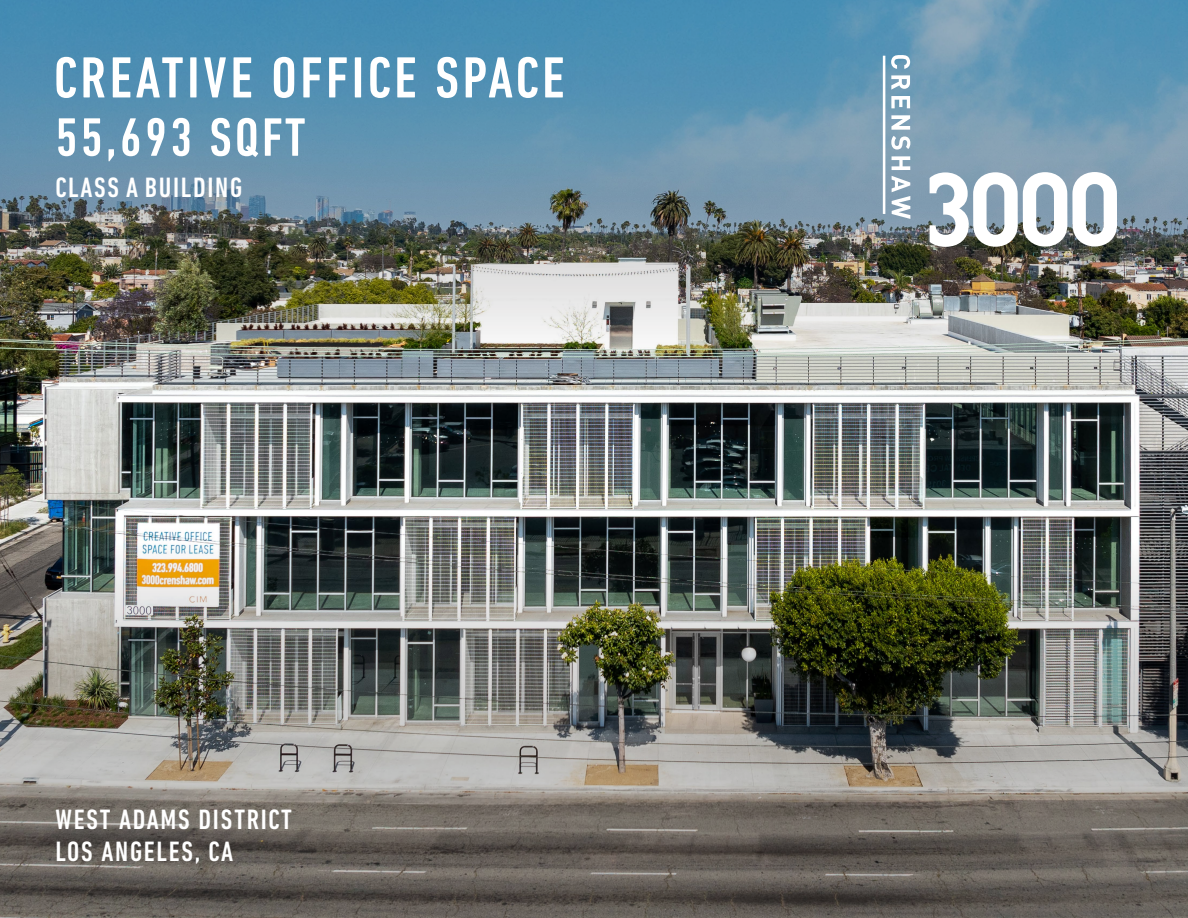
<style>
.page{position:relative;width:1188px;height:918px;background:#fff}
.page>*{position:absolute;margin:0;border:0;box-sizing:border-box;transform-origin:0 0}
.t1{font:500 condensed 58.95px "DIN Next LT Pro";letter-spacing:.06em;color:#fff}
.t2{font:500 condensed 55.05px "DIN Next LT Pro";letter-spacing:.06em;color:#fff}
.t3{font:500 condensed 28.5px "DIN Next LT Pro";letter-spacing:.06em;color:#fff}
</style>
<div class="page">
<img style="left:0;top:357px;width:1188px;height:186px">
<img style="left:0;top:0;width:1188px;height:357px">
<img style="left:0;top:543px;width:1188px;height:375px">
<svg style="left:930px;top:172px;width:187px;height:75px"></svg>
<svg style="left:891px;top:55px;width:19px;height:14px"></svg>
<svg style="left:891px;top:75px;width:19px;height:15px"></svg>
<svg style="left:891px;top:96px;width:19px;height:12px"></svg>
<svg style="left:891px;top:115px;width:19px;height:15px"></svg>
<svg style="left:891px;top:136px;width:19px;height:14px"></svg>
<svg style="left:892px;top:156px;width:18px;height:14px"></svg>
<svg style="left:892px;top:176px;width:18px;height:43px"></svg>
<hr style="left:883px;top:56px;width:2px;height:158px;background:#fff">
<p class="t1" style="left:54px;top:44px;width:512px">CREATIVE OFFICE SPACE</p>
<p class="t2" style="left:56px;top:106px;width:251px">55,693 SQFT</p>
<p class="t3" style="left:56px;top:171px;width:188px">CLASS A BUILDING</p>
<p class="t3" style="left:56px;top:804px;width:238px">WEST ADAMS DISTRICT</p>
<p class="t3" style="left:56px;top:835px;width:179px">LOS ANGELES, CA</p>
</div>
